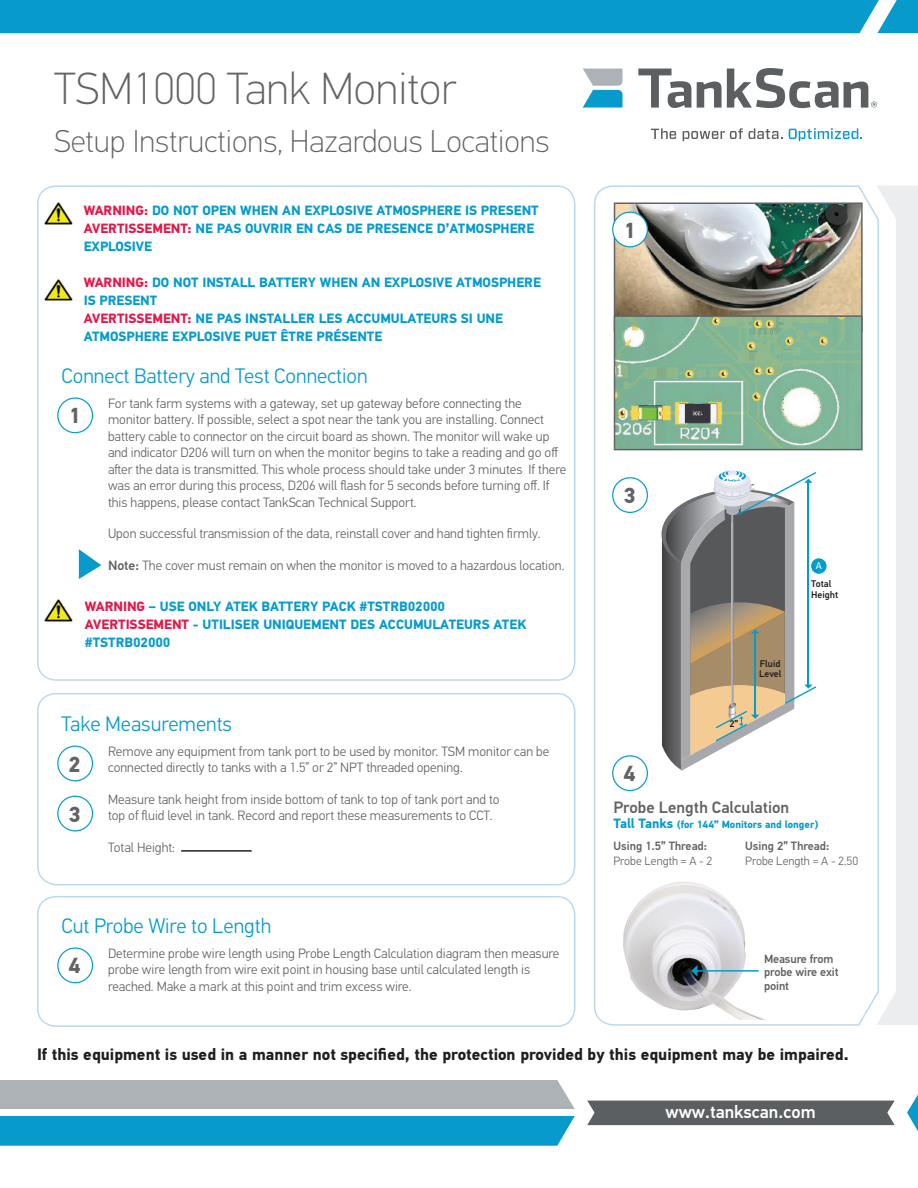
<style>
.page{position:relative;width:918px;height:1188px;background:#fff}
.page>*{position:absolute;margin:0;border:0;box-sizing:border-box;transform-origin:0 0}
.t1{font:100 45px "PF Din Text Pro";color:#636366}
.t2{font:100 31.5px "PF Din Text Pro";color:#636366}
.t3{font:700 21.9px "PF Din Text Pro";color:#636366}
.t4{font:300 21px "PF Din Text Pro";color:#079bcc}
.t5{font:500 18px "PF Din Text Pro";color:#fff}
.install_category_hea{font:700 16.5px "PF Din Text Pro";color:#231f20}
.body_copy{font:500 16.5px "PF Din Text Pro";color:#636366}
.body_copy_setup_inst{font:300 13.5px/16.5px "PF Din Text Pro";color:#636366}
.body_copy_setup_inst-2{font:700 13.5px/18px "PF Din Text Pro";color:#079bcc}
.body_copy-2{font:300 12px "PF Din Text Pro";color:#636366}
.body_copy-3{font:500 12px "PF Din Text Pro";color:#636366}
.feature_benefit_head{font:500 12px/13.5px "PF Din Text Pro";letter-spacing:-.01em;color:#636366}
.body_copy-4{font:700 10.5px "PF Din Text Pro";color:#079bcc}
.t6{font:10.2px "PF Din Text Pro";color:#fff}
.t7{font:500 9.75px/10.5px "PF Din Text Pro";color:#231f20}
.s1{color:#e11849}
.s2{font-weight:500}
.s3{font-size:13.5px}
</style>
<div class="page">
<svg style="left:907px;top:1094px;width:11px;height:37px"></svg>
<div style="left:587px;top:1101px;width:308px;height:24px;background:#5c5f61"></div>
<div style="left:0;top:1116px;width:575px;height:30px;background:#079bcc"></div>
<div style="left:0;top:1080px;width:575px;height:29px;background:#adb2b6"></div>
<svg style="left:651px;top:128px;width:25px;height:11px"></svg>
<svg style="left:683px;top:128px;width:60px;height:13px"></svg>
<svg style="left:749px;top:128px;width:33px;height:11px"></svg>
<svg style="left:789px;top:128px;width:73px;height:13px"></svg>
<svg style="left:638px;top:69px;width:53px;height:39px"></svg>
<svg style="left:697px;top:68px;width:180px;height:40px"></svg>
<svg style="left:583px;top:69px;width:40px;height:39px"></svg>
<div style="left:0;top:0;width:918px;height:33px;background:#079bcc"></div>
<svg style="left:594px;top:185px;width:283px;height:841px"></svg>
<svg style="left:877px;top:185px;width:41px;height:840px"></svg>
<img style="left:617px;top:205px;width:243px;height:110px">
<div style="left:614px;top:202px;width:249px;height:130px;border:2px solid #636366"></div>
<div style="left:37px;top:185px;width:539px;height:496px;border:2px solid #bdd9ed;border-radius:18px"></div>
<div style="left:37px;top:693px;width:539px;height:192px;border:2px solid #bdd9ed;border-radius:18px"></div>
<div style="left:37px;top:896px;width:539px;height:131px;border:2px solid #bdd9ed;border-radius:18px"></div>
<div style="left:57px;top:947px;width:36px;height:36px;border:1px solid #079bcc;border-radius:50%"></div>
<img style="left:623px;top:882px;width:144px;height:138px">
<hr style="left:697px;top:970px;width:62px;height:2px;background:#079bcc">
<svg style="left:691px;top:965px;width:7px;height:12px"></svg>
<div style="left:57px;top:796px;width:36px;height:35px;border:1px solid #079bcc;border-radius:50%"></div>
<div style="left:57px;top:746px;width:36px;height:35px;border:1px solid #079bcc;border-radius:50%"></div>
<hr style="left:181px;top:850px;width:71px;height:2px;background:#231f20">
<img style="left:44px;top:600px;width:28px;height:21px">
<img style="left:44px;top:202px;width:28px;height:22px">
<img style="left:44px;top:279px;width:28px;height:22px">
<div style="left:613px;top:212px;width:34px;height:35px;background:#fff;border-radius:50%"></div>
<div style="left:612px;top:212px;width:36px;height:35px;border:1px solid #079bcc;border-radius:50%"></div>
<div style="left:57px;top:397px;width:36px;height:36px;border:1px solid #079bcc;border-radius:50%"></div>
<img style="left:617px;top:318px;width:243px;height:129px">
<div style="left:614px;top:315px;width:249px;height:135px;border:2px solid #636366"></div>
<div style="left:612px;top:755px;width:36px;height:36px;border:1px solid #079bcc;border-radius:50%"></div>
<div style="left:613px;top:478px;width:34px;height:34px;background:#fff;border-radius:50%"></div>
<div style="left:612px;top:477px;width:36px;height:36px;border:1px solid #079bcc;border-radius:50%"></div>
<svg style="left:79px;top:549px;width:22px;height:30px"></svg>
<svg style="left:662px;top:470px;width:154px;height:301px"></svg>
<div style="left:811px;top:558px;width:16px;height:16px;background:#009dcd;border-radius:50%"></div>
<p class="t1" style="left:54px;top:63px;width:404px">TSM1000 Tank Monitor</p>
<p class="t2" style="left:54px;top:123px;width:497px">Setup Instructions, Hazardous Locations</p>
<p class="body_copy_setup_inst-2" style="left:84px;top:201px;width:457px"><span class="s1">WARNING:</span> DO NOT OPEN WHEN AN EXPLOSIVE ATMOSPHERE IS PRESENT</p>
<p class="body_copy_setup_inst-2" style="left:84px;top:219px;width:452px"><span class="s1">AVERTISSEMENT:</span> NE PAS OUVRIR EN CAS DE PRESENCE D’ATMOSPHERE<br>EXPLOSIVE</p>
<p class="body_copy_setup_inst-2" style="left:84px;top:273px;width:459px"><span class="s1">WARNING:</span> DO NOT INSTALL BATTERY WHEN AN EXPLOSIVE ATMOSPHERE<br>IS PRESENT</p>
<p class="body_copy_setup_inst-2" style="left:84px;top:309px;width:421px"><span class="s1">AVERTISSEMENT:</span> NE PAS INSTALLER LES ACCUMULATEURS SI UNE<br>ATMOSPHERE EXPLOSIVE PUET ÊTRE PRÉSENTE</p>
<p class="t4" style="left:62px;top:364px;width:308px">Connect Battery and Test Connection</p>
<p class="body_copy_setup_inst" style="left:108px;top:395px;width:460px">For tank farm systems with a gateway, set up gateway before connecting the monitor battery. If possible, select a spot near the tank you are installing. Connect battery cable to connector on the circuit board as shown. The monitor will wake up and indicator D206 will turn on when the monitor begins to take a reading and go off after the data is transmitted. This whole process should take under 3 minutes If there was an error during this process, D206 will flash for 5 seconds before turning off. If this happens, please contact TankScan Technical Support.</p>
<p class="body_copy_setup_inst" style="left:108px;top:525px;width:434px">Upon successful transmission of the data, reinstall cover and hand tighten firmly.</p>
<p class="body_copy_setup_inst" style="left:108px;top:557px;width:458px"><span class="s2">Note:</span> The cover must remain on when the monitor is moved to a hazardous location.</p>
<p class="t3" style="left:69px;top:403px;width:14px">1</p>
<p class="body_copy_setup_inst-2" style="left:85px;top:598px;width:362px"><span class="s1">WARNING</span> – USE ONLY ATEK BATTERY PACK #TSTRB02000</p>
<p class="body_copy_setup_inst-2" style="left:85px;top:616px;width:443px"><span class="s1">AVERTISSEMENT</span> - UTILISER UNIQUEMENT DES ACCUMULATEURS ATEK #TSTRB02000</p>
<p class="t4" style="left:62px;top:712px;width:172px">Take Measurements</p>
<p class="t3" style="left:69px;top:751px;width:14px">2</p>
<p class="body_copy_setup_inst" style="left:108px;top:743px;width:443px">Remove any equipment from tank port to be used by monitor. TSM monitor can be connected directly to tanks with a 1.5” or 2” NPT threaded opening.</p>
<p class="body_copy_setup_inst" style="left:108px;top:791px;width:393px">Measure tank height from inside bottom of tank to top of tank port and to</p>
<p class="body_copy_setup_inst" style="left:108px;top:807px;width:386px">top of fluid level in tank. Record and report these measurements to CCT.</p>
<p class="body_copy_setup_inst" style="left:108px;top:839px;width:69px">Total Height:</p>
<p class="t3" style="left:69px;top:801px;width:14px">3</p>
<p class="t4" style="left:62px;top:914px;width:211px">Cut Probe Wire to Length</p>
<p class="t3" style="left:69px;top:953px;width:14px">4</p>
<p class="body_copy_setup_inst" style="left:108px;top:945px;width:453px">Determine probe wire length using Probe Length Calculation diagram then measure probe wire length from wire exit point in housing base until calculated length is reached. Make a mark at this point and trim excess wire.</p>
<p class="t3" style="left:624px;top:217px;width:14px">1</p>
<p class="t3" style="left:624px;top:482px;width:14px">3</p>
<p class="t3" style="left:624px;top:760px;width:14px">4</p>
<p class="t7" style="left:730px;top:719px;width:10px">2”</p>
<p class="t7" style="left:759px;top:658px;width:24px">Fluid<br>Level</p>
<p class="t6" style="left:816px;top:560px;width:8px">A</p>
<p class="t7" style="left:811px;top:579px;width:28px">Total<br>Height</p>
<p class="body_copy" style="left:614px;top:797px;width:177px">Probe Length Calculation</p>
<p class="body_copy-4" style="left:614px;top:818px;width:206px"><span class="s3">Tall Tanks</span> (for 144” Monitors and longer)</p>
<p class="body_copy-3" style="left:614px;top:839px;width:95px">Using 1.5” Thread:</p>
<p class="body_copy-2" style="left:614px;top:854px;width:100px">Probe Length = A - 2</p>
<p class="body_copy-3" style="left:745px;top:839px;width:86px">Using 2” Thread:</p>
<p class="body_copy-2" style="left:745px;top:854px;width:114px">Probe Length = A - 2.50</p>
<p class="feature_benefit_head" style="left:764px;top:952px;width:76px">Measure from probe wire exit point</p>
<p class="install_category_hea" style="left:37px;top:1044px;width:813px">If this equipment is used in a manner not specified, the protection provided by this equipment may be impaired.</p>
<h3 class="t5" style="left:665px;top:1101px;width:152px">www.tankscan.com</h3>
</div>
